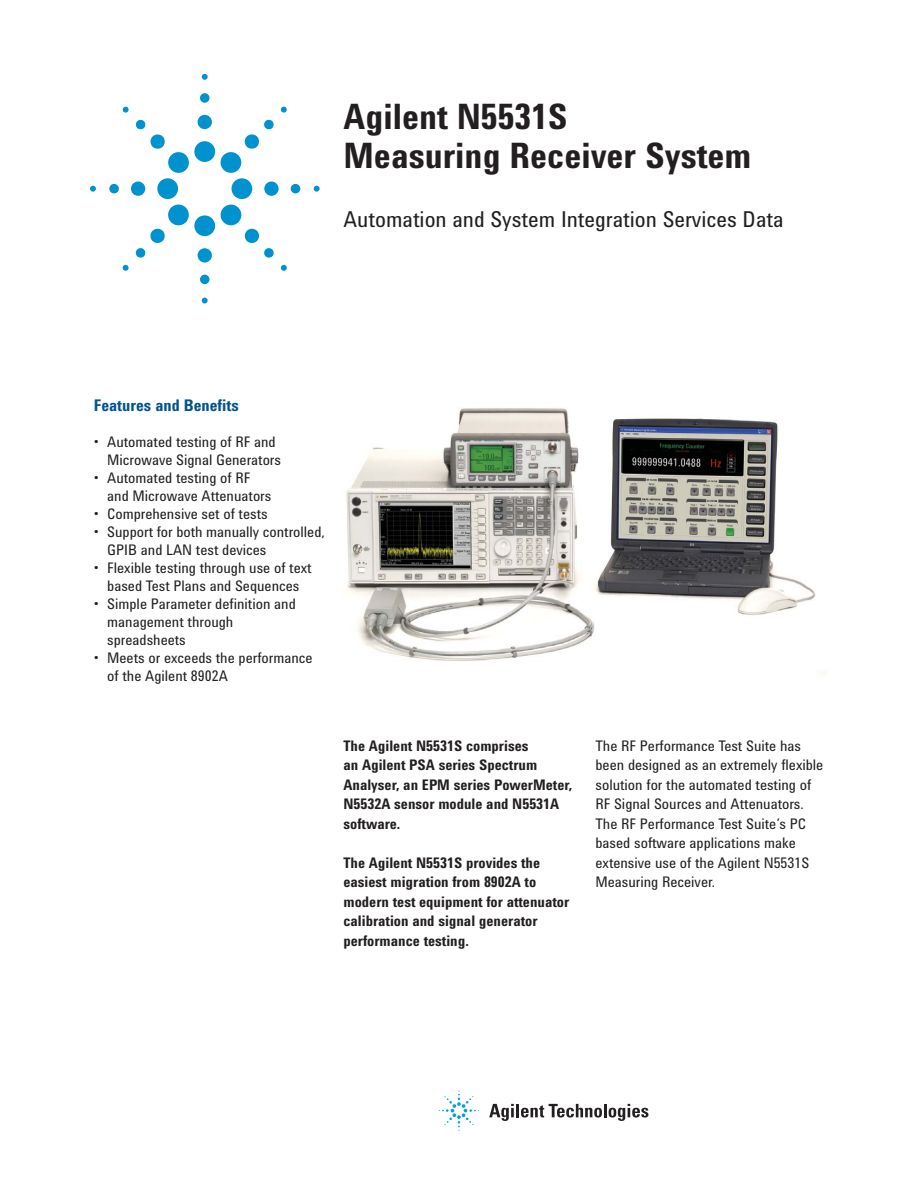
<style>
.page{position:relative;width:918px;height:1188px;background:#fff}
.page>*{position:absolute;margin:0;border:0;box-sizing:border-box;transform-origin:0 0}
.t1{font:700 36px/39px "Agilent Condensed CFF";color:#231f20}
.t2{font:22.5px "Agilent Condensed CFF";color:#231f20}
.t3{font:700 16.5px "Agilent Condensed CFF";color:#00538e}
.t4{font:15px/18px "Agilent Condensed CFF";color:#231f20}
.t5{font:700 15px/19.5px "Agilent Condensed CFF";color:#231f20}
</style>
<div class="page">
<svg style="left:489px;top:1104px;width:160px;height:17px"></svg>
<svg style="left:439px;top:1090px;width:40px;height:41px"></svg>
<div style="left:194px;top:141px;width:21px;height:21px;background:#0092cf;border-radius:50%"></div>
<div style="left:198px;top:115px;width:14px;height:14px;background:#0092cf;border-radius:50%"></div>
<div style="left:200px;top:93px;width:10px;height:10px;background:#0092cf;border-radius:50%"></div>
<svg style="left:202px;top:74px;width:6px;height:6px"></svg>
<div style="left:232px;top:178px;width:20px;height:21px;background:#0092cf;border-radius:50%"></div>
<div style="left:264px;top:182px;width:15px;height:14px;background:#0092cf;border-radius:50%"></div>
<div style="left:291px;top:184px;width:9px;height:9px;background:#0092cf;border-radius:50%"></div>
<svg style="left:314px;top:186px;width:6px;height:6px"></svg>
<div style="left:194px;top:215px;width:21px;height:21px;background:#0092cf;border-radius:50%"></div>
<div style="left:198px;top:248px;width:14px;height:15px;background:#0092cf;border-radius:50%"></div>
<div style="left:200px;top:275px;width:10px;height:9px;background:#0092cf;border-radius:50%"></div>
<svg style="left:202px;top:298px;width:6px;height:6px"></svg>
<div style="left:157px;top:178px;width:21px;height:21px;background:#0092cf;border-radius:50%"></div>
<div style="left:131px;top:182px;width:14px;height:14px;background:#0092cf;border-radius:50%"></div>
<div style="left:109px;top:184px;width:10px;height:9px;background:#0092cf;border-radius:50%"></div>
<svg style="left:90px;top:186px;width:6px;height:6px"></svg>
<svg style="left:220px;top:119px;width:54px;height:54px"></svg>
<svg style="left:281px;top:106px;width:6px;height:7px"></svg>
<svg style="left:220px;top:204px;width:54px;height:54px"></svg>
<svg style="left:281px;top:265px;width:6px;height:6px"></svg>
<svg style="left:135px;top:204px;width:54px;height:54px"></svg>
<svg style="left:122px;top:265px;width:7px;height:6px"></svg>
<svg style="left:135px;top:119px;width:54px;height:54px"></svg>
<svg style="left:122px;top:106px;width:7px;height:7px"></svg>
<img style="left:346px;top:408px;width:480px;height:266px">
<h1 class="t1" style="left:344px;top:101px;width:410px">Agilent N5531S<br>Measuring Receiver System</h1>
<h2 class="t2" style="left:344px;top:211px;width:442px">Automation and System Integration Services Data</h2>
<p class="t3" style="left:94px;top:400px;width:146px">Features and Benefits</p>
<p class="t4" style="left:107px;top:435px;width:175px;text-indent:-14px">• Automated testing of RF and<br>Microwave Signal Generators</p>
<p class="t4" style="left:107px;top:471px;width:166px;text-indent:-14px">• Automated testing of RF and Microwave Attenuators</p>
<p class="t4" style="left:94px;top:507px;width:175px">• Comprehensive set of tests</p>
<p class="t4" style="left:107px;top:525px;width:219px;text-indent:-14px">• Support for both manually controlled,<br>GPIB and LAN test devices</p>
<p class="t4" style="left:94px;top:561px;width:219px;text-align:center">• Flexible testing through use of text based Test Plans and Sequences</p>
<p class="t4" style="left:107px;top:597px;width:190px;text-indent:-14px">• Simple Parameter definition and management through spreadsheets</p>
<p class="t4" style="left:107px;top:651px;width:207px;text-indent:-14px">• Meets or exceeds the performance of the Agilent 8902A</p>
<p class="t5" style="left:344px;top:737px;width:230px">The Agilent N5531S comprises<br>an Agilent PSA series Spectrum<br>Analyser, an EPM series PowerMeter,<br>N5532A sensor module and N5531A software.</p>
<p class="t5" style="left:344px;top:854px;width:227px">The Agilent N5531S provides the easiest migration from 8902A to modern test equipment for attenuator calibration and signal generator performance testing.</p>
<p class="t4" style="left:596px;top:737px;width:229px;line-height:19.5px">The RF Performance Test Suite has been designed as an extremely flexible solution for the automated testing of RF Signal Sources and Attenuators.<br>The RF Performance Test Suite’s PC based software applications make extensive use of the Agilent N5531S Measuring Receiver.</p>
</div>
